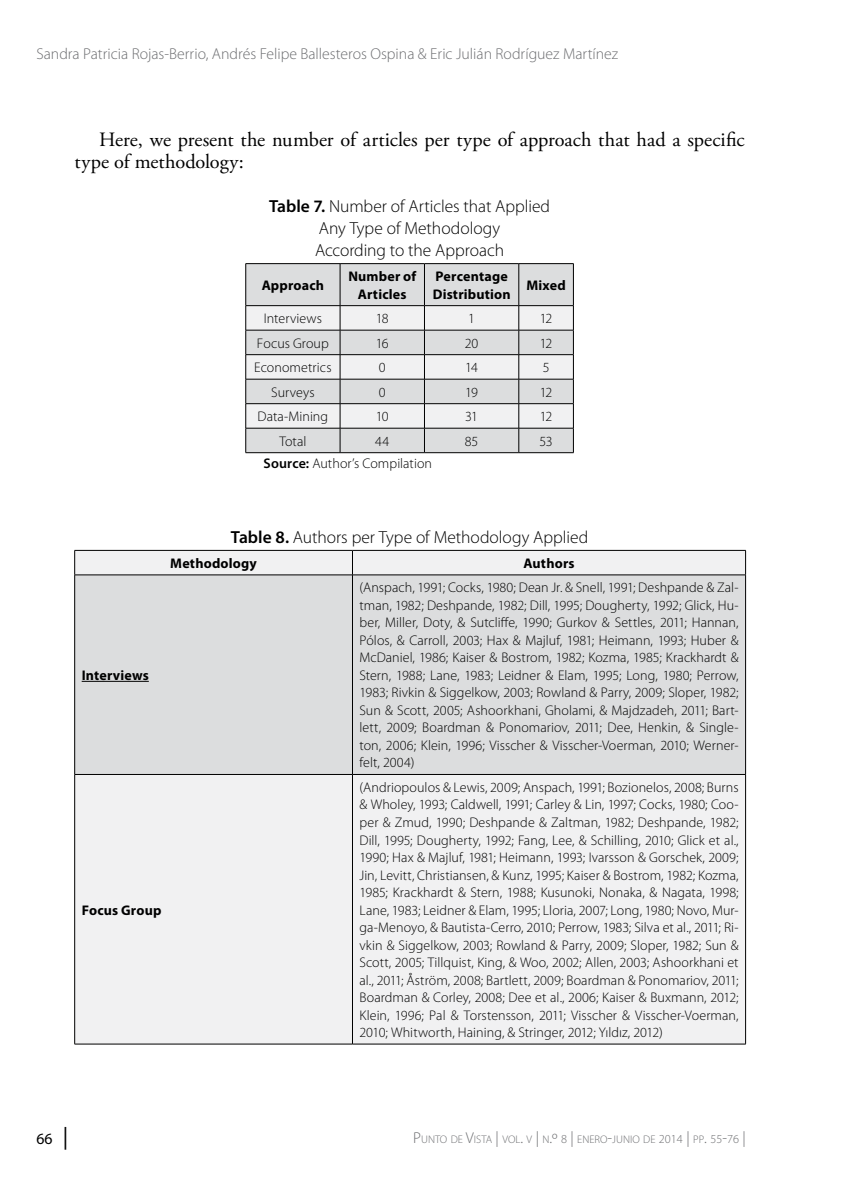
<style>
.page{position:relative;width:844px;height:1191px;background:#fff}
.page>*{position:absolute;margin:0;border:0;box-sizing:border-box;transform-origin:0 0}
.t1{font:20.3px/22.1px "Adobe Garamond Pro";color:#000}
.t2{font:300 17.5px/22.1px "Myriad Pro";color:#000;text-align:center}
.t3{font:300 15.75px "Myriad Pro";color:#6d6e71}
.t4{font:15.75px "Myriad Pro";color:#000}
.t5{font:300 14px/17.5px "Myriad Pro";letter-spacing:.005em;color:#000;text-align:justify}
.t6{font:700 14px/17.5px "Myriad Pro";letter-spacing:.015em;color:#000;text-align:center}
.t7{font:300 11.03px "Myriad Pro";color:#6d6e71}
.s1{font-weight:600}
.s2{font-size:22.75px}
.s3{font-size:15.75px}
.s4{font-size:12.25px}
</style>
<div class="page">
<div style="left:246px;top:264px;width:327px;height:41px;background:#dcddde"></div>
<hr style="left:245px;top:263px;width:95px;height:1px;background:#000">
<hr style="left:245px;top:264px;width:1px;height:41px;background:#000">
<hr style="left:340px;top:263px;width:84px;height:1px;background:#000">
<hr style="left:340px;top:264px;width:1px;height:41px;background:#000">
<hr style="left:424px;top:263px;width:94px;height:1px;background:#000">
<hr style="left:424px;top:264px;width:1px;height:41px;background:#000">
<hr style="left:518px;top:263px;width:55px;height:1px;background:#000">
<hr style="left:518px;top:264px;width:1px;height:41px;background:#000">
<hr style="left:573px;top:264px;width:1px;height:41px;background:#000">
<hr style="left:245px;top:305px;width:95px;height:1px;background:#000">
<hr style="left:340px;top:305px;width:84px;height:1px;background:#000">
<hr style="left:424px;top:305px;width:94px;height:1px;background:#000">
<hr style="left:518px;top:305px;width:55px;height:1px;background:#000">
<svg style="left:245px;top:306px;width:329px;height:146px"></svg>
<hr style="left:245px;top:452px;width:95px;height:1px;background:#000">
<hr style="left:340px;top:452px;width:84px;height:1px;background:#000">
<hr style="left:424px;top:452px;width:94px;height:1px;background:#000">
<hr style="left:518px;top:452px;width:55px;height:1px;background:#000">
<div style="left:75px;top:551px;width:670px;height:492px;background:#f1f1f2"></div>
<div style="left:75px;top:575px;width:670px;height:199px;background:#dcddde"></div>
<hr style="left:74px;top:550px;width:278px;height:1px;background:#000">
<svg style="left:74px;top:550px;width:1px;height:24px"></svg>
<hr style="left:352px;top:550px;width:393px;height:1px;background:#000">
<svg style="left:352px;top:550px;width:1px;height:24px"></svg>
<svg style="left:745px;top:550px;width:1px;height:24px"></svg>
<hr style="left:74px;top:574px;width:278px;height:1px;background:#000">
<hr style="left:74px;top:575px;width:1px;height:199px;background:#000">
<hr style="left:352px;top:574px;width:393px;height:1px;background:#000">
<hr style="left:352px;top:575px;width:1px;height:199px;background:#000">
<hr style="left:745px;top:575px;width:1px;height:199px;background:#000">
<hr style="left:74px;top:774px;width:278px;height:1px;background:#000">
<hr style="left:74px;top:774px;width:1px;height:269px;background:#000">
<hr style="left:352px;top:774px;width:393px;height:1px;background:#000">
<hr style="left:352px;top:774px;width:1px;height:269px;background:#000">
<hr style="left:745px;top:774px;width:1px;height:269px;background:#000">
<hr style="left:74px;top:1043px;width:278px;height:1px;background:#000">
<hr style="left:352px;top:1043px;width:393px;height:1px;background:#000">
<hr style="left:82px;top:681px;width:67px;height:1px;background:#000">
<p class="t3" style="left:36px;top:45px;width:583px">Sandra Patricia Rojas-Berrio, Andrés Felipe Ballesteros Ospina &amp; Eric Julián Rodríguez Martínez</p>
<h1 class="t1" style="left:74px;top:129px;width:671px;text-indent:25px">Here, we present the number of articles per type of approach that had a specific type of methodology:</h1>
<p class="t2" style="left:269px;top:195px;width:282px"><span class="s1">Table 7.</span> Number of Articles that Applied<br>Any Type of Methodology<br>According to the Approach</p>
<p class="t6" style="left:261px;top:276px;width:64px">Approach</p>
<p class="t6" style="left:348px;top:267px;width:69px">Number of<br>Articles</p>
<p class="t6" style="left:432px;top:267px;width:79px;text-align:left">Percentage<br>Distribution</p>
<p class="t6" style="left:526px;top:276px;width:41px">Mixed</p>
<p class="t5" style="left:264px;top:309px;width:59px">Interviews</p>
<p class="t5" style="left:376px;top:309px;width:14px">18</p>
<p class="t5" style="left:468px;top:309px;width:8px">1</p>
<p class="t5" style="left:539px;top:309px;width:14px">12</p>
<p class="t5" style="left:257px;top:334px;width:73px">Focus Group</p>
<p class="t5" style="left:375px;top:334px;width:14px">16</p>
<p class="t5" style="left:464px;top:334px;width:15px">20</p>
<p class="t5" style="left:539px;top:334px;width:14px">12</p>
<p class="t5" style="left:254px;top:358px;width:79px">Econometrics</p>
<p class="t5" style="left:379px;top:358px;width:8px">0</p>
<p class="t5" style="left:465px;top:358px;width:14px">14</p>
<p class="t5" style="left:542px;top:358px;width:8px">5</p>
<p class="t5" style="left:271px;top:383px;width:45px">Surveys</p>
<p class="t5" style="left:379px;top:383px;width:8px">0</p>
<p class="t5" style="left:465px;top:383px;width:14px">19</p>
<p class="t5" style="left:539px;top:383px;width:14px">12</p>
<p class="t5" style="left:257px;top:407px;width:72px">Data-Mining</p>
<p class="t5" style="left:375px;top:407px;width:15px">10</p>
<p class="t5" style="left:465px;top:407px;width:14px">31</p>
<p class="t5" style="left:539px;top:407px;width:14px">12</p>
<p class="t5" style="left:279px;top:432px;width:29px">Total</p>
<p class="t5" style="left:375px;top:432px;width:16px">44</p>
<p class="t5" style="left:464px;top:432px;width:15px">85</p>
<p class="t5" style="left:539px;top:432px;width:15px">53</p>
<p class="t5" style="left:263px;top:454px;width:170px"><span class="s1">Source:</span> Author’s Compilation</p>
<p class="t6" style="left:82px;top:666px;width:69px">Interviews</p>
<p class="t6" style="left:82px;top:900px;width:81px">Focus Group</p>
<p class="t2" style="left:231px;top:526px;width:358px"><span class="s1">Table 8.</span> Authors per Type of Methodology Applied</p>
<p class="t6" style="left:170px;top:554px;width:88px">Methodology</p>
<p class="t6" style="left:523px;top:554px;width:53px">Authors</p>
<p class="t5" style="left:359px;top:579px;width:380px">(Anspach, 1991; Cocks, 1980; Dean Jr. &amp; Snell, 1991; Deshpande &amp; Zal&shy;tman, 1982; Deshpande, 1982; Dill, 1995; Dougherty, 1992; Glick, Hu&shy;ber, Miller, Doty, &amp; Sutcliffe, 1990; Gurkov &amp; Settles, 2011; Hannan, Pólos, &amp; Carroll, 2003; Hax &amp; Majluf, 1981; Heimann, 1993; Huber &amp; McDaniel, 1986; Kaiser &amp; Bostrom, 1982; Kozma, 1985; Krackhardt &amp; Stern, 1988; Lane, 1983; Leidner &amp; Elam, 1995; Long, 1980; Perrow, 1983; Rivkin &amp; Siggelkow, 2003; Rowland &amp; Parry, 2009; Sloper, 1982; Sun &amp; Scott, 2005; Ashoorkhani, Gholami, &amp; Majdzadeh, 2011; Bart&shy;lett, 2009; Boardman &amp; Ponomariov, 2011; Dee, Henkin, &amp; Single&shy;ton, 2006; Klein, 1996; Visscher &amp; Visscher-Voerman, 2010; Werner&shy;felt, 2004)</p>
<p class="t5" style="left:359px;top:778px;width:380px">(Andriopoulos &amp; Lewis, 2009; Anspach, 1991; Bozionelos, 2008; Burns &amp; Wholey, 1993; Caldwell, 1991; Carley &amp; Lin, 1997; Cocks, 1980; Coo&shy;per &amp; Zmud, 1990; Deshpande &amp; Zaltman, 1982; Deshpande, 1982; Dill, 1995; Dougherty, 1992; Fang, Lee, &amp; Schilling, 2010; Glick et al., 1990; Hax &amp; Majluf, 1981; Heimann, 1993; Ivarsson &amp; Gorschek, 2009; Jin, Levitt, Christiansen, &amp; Kunz, 1995; Kaiser &amp; Bostrom, 1982; Kozma, 1985; Krackhardt &amp; Stern, 1988; Kusunoki, Nonaka, &amp; Nagata, 1998; Lane, 1983; Leidner &amp; Elam, 1995; Lloria, 2007; Long, 1980; Novo, Mur&shy;ga-Menoyo, &amp; Bautista-Cerro, 2010; Perrow, 1983; Silva et al., 2011; Ri&shy;vkin &amp; Siggelkow, 2003; Rowland &amp; Parry, 2009; Sloper, 1982; Sun &amp; Scott, 2005; Tillquist, King, &amp; Woo, 2002; Allen, 2003; Ashoorkhani et al., 2011; Åström, 2008; Bartlett, 2009; Boardman &amp; Ponomariov, 2011; Boardman &amp; Corley, 2008; Dee et al., 2006; Kaiser &amp; Buxmann, 2012; Klein, 1996; Pal &amp; Torstensson, 2011; Visscher &amp; Visscher-Voerman, 2010; Whitworth, Haining, &amp; Stringer, 2012; Yıldız, 2012)</p>
<p class="t4" style="left:36px;top:1128px;width:33px">66 <span class="s2">|</span></p>
<p class="t7" style="left:413px;top:1133px;width:334px"><span class="s3">P</span>UNTO DE <span class="s3">V</span>ISTA <span class="s3">|</span> VOL<span class="s3">.</span> V <span class="s3">|</span> N<span class="s3">.º</span> <span class="s4">8</span> <span class="s3">|</span> ENERO<span class="s3">-</span>JUNIO DE <span class="s4">2014</span> <span class="s3">|</span> PP<span class="s3">.</span> <span class="s4">55</span><span class="s3">-</span><span class="s4">76</span> <span class="s3">|</span></p>
</div>
